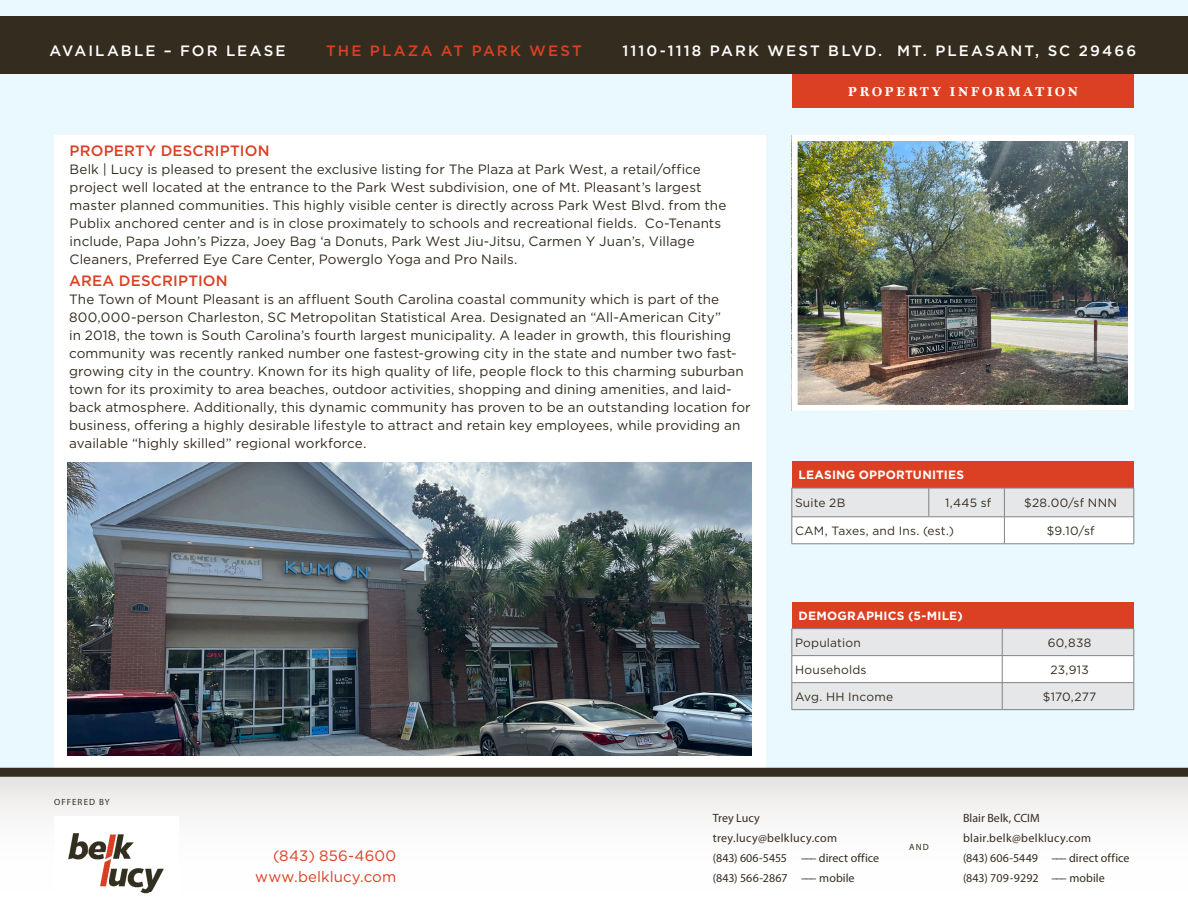
<style>
.page{position:relative;width:1188px;height:918px;background:#fff}
.page>*{position:absolute;margin:0;border:0;box-sizing:border-box;transform-origin:0 0}
.t1{font:500 15px "Gotham";letter-spacing:.14em;color:#fff}
.Story_Sub-Headline{font:500 15px "Gotham";letter-spacing:.015em;color:#db4022}
.t2{font:15px/21px "Gotham";letter-spacing:.01em;color:#db4022;text-align:right}
.Story_Sub-Headline-2{font:500 15px "Gotham";letter-spacing:.14em;color:#db4022}
.t3{font:13.5px/18px "Gotham";letter-spacing:.005em;color:#342d1f}
.t4{font:700 13.5px "Marion";letter-spacing:.175em;color:#fff}
.t5{font:12px/20.1px "Myriad Pro";letter-spacing:.01em;color:#342d1f}
.Table_Text_-_descriptor{font:12px "Gotham";letter-spacing:.015em;color:#342d1f}
.t6{font:700 12px "Gotham";letter-spacing:.02em;color:#fff}
.t7{font:9px "Myriad Pro";letter-spacing:.12em;color:#342d1f}
</style>
<div class="page">
<div style="left:0;top:0;width:1188px;height:772px;background:#e9f9ff"></div>
<div style="left:54px;top:135px;width:711px;height:639px;background:#fff"></div>
<img style="left:68px;top:462px;width:683px;height:293px">
<div style="left:792px;top:73px;width:342px;height:35px;background:#db4022"></div>
<div style="left:0;top:17px;width:1188px;height:57px;background:#342d1f"></div>
<div style="left:792px;top:461px;width:342px;height:27px;background:#db4022"></div>
<svg style="left:792px;top:488px;width:343px;height:56px"></svg>
<hr style="left:792px;top:544px;width:137px;height:1px;background:#808285">
<hr style="left:929px;top:544px;width:75px;height:1px;background:#808285">
<hr style="left:1004px;top:544px;width:130px;height:1px;background:#808285">
<div style="left:792px;top:602px;width:342px;height:27px;background:#db4022"></div>
<hr style="left:792px;top:628px;width:210px;height:1px;background:#808285">
<hr style="left:1002px;top:628px;width:132px;height:1px;background:#808285">
<svg style="left:792px;top:629px;width:343px;height:81px"></svg>
<hr style="left:792px;top:709px;width:210px;height:1px;background:#808285">
<hr style="left:1002px;top:709px;width:132px;height:1px;background:#808285">
<img style="left:799px;top:142px;width:328px;height:262px">
<div style="left:792px;top:135px;width:342px;height:276px;border:6px solid #fff"></div>
<div style="left:0;top:774px;width:1188px;height:144px;background:linear-gradient(to bottom,#ecebe9,#fff)"></div>
<div style="left:0;top:768px;width:1188px;height:9px;background:#342d1f"></div>
<img style="left:54px;top:816px;width:124px;height:81px">
<p class="t1" style="left:49px;top:41px;width:238px">AVAILABLE – FOR LEASE</p>
<p class="Story_Sub-Headline-2" style="left:326px;top:41px;width:257px">THE PLAZA AT PARK WEST</p>
<p class="t1" style="left:622px;top:41px;width:515px">1110-1118 PARK WEST BLVD. MT. PLEASANT, SC 29466</p>
<p class="Story_Sub-Headline" style="left:70px;top:141px;width:201px">PROPERTY DESCRIPTION</p>
<p class="t3" style="left:70px;top:160px;width:658px">Belk | Lucy is pleased to present the exclusive listing for The Plaza at Park West, a retail/office project well located at the entrance to the Park West subdivision, one of Mt. Pleasant’s largest master planned communities. This highly visible center is directly across Park West Blvd. from the Publix anchored center and is in close proximately to schools and recreational fields. Co-Tenants include, Papa John’s Pizza, Joey Bag ‘a Donuts, Park West Jiu-Jitsu, Carmen Y Juan’s, Village Cleaners, Preferred Eye Care Center, Powerglo Yoga and Pro Nails.</p>
<p class="Story_Sub-Headline" style="left:69px;top:271px;width:160px">AREA DESCRIPTION</p>
<p class="t3" style="left:69px;top:290px;width:683px">The Town of Mount Pleasant is an affluent South Carolina coastal community which is part of the 800,000-person Charleston, SC Metropolitan Statistical Area. Designated an “All-American City”<br>in 2018, the town is South Carolina’s fourth largest municipality. A leader in growth, this flourishing community was recently ranked number one fastest-growing city in the state and number two fast&shy;growing city in the country. Known for its high quality of life, people flock to this charming suburban town for its proximity to area beaches, outdoor activities, shopping and dining amenities, and laid&shy;back atmosphere. Additionally, this dynamic community has proven to be an outstanding location for business, offering a highly desirable lifestyle to attract and retain key employees, while providing an available “highly skilled” regional workforce.</p>
<p class="t7" style="left:54px;top:796px;width:57px">OFFERED BY</p>
<p class="t4" style="left:848px;top:84px;width:231px">PROPERTY INFORMATION</p>
<p class="t6" style="left:799px;top:467px;width:167px">LEASING OPPORTUNITIES</p>
<p class="Table_Text_-_descriptor" style="left:795px;top:495px;width:52px">Suite 2B</p>
<p class="Table_Text_-_descriptor" style="left:945px;top:495px;width:48px">1,445 sf</p>
<p class="Table_Text_-_descriptor" style="left:1024px;top:495px;width:94px">$28.00/sf NNN</p>
<p class="Table_Text_-_descriptor" style="left:795px;top:523px;width:160px">CAM, Taxes, and Ins. (est.)</p>
<p class="Table_Text_-_descriptor" style="left:1047px;top:523px;width:49px">$9.10/sf</p>
<p class="t6" style="left:799px;top:608px;width:166px">DEMOGRAPHICS (5-MILE)</p>
<p class="Table_Text_-_descriptor" style="left:795px;top:635px;width:67px">Population</p>
<p class="Table_Text_-_descriptor" style="left:1048px;top:635px;width:45px">60,838</p>
<p class="Table_Text_-_descriptor" style="left:795px;top:662px;width:73px">Households</p>
<p class="Table_Text_-_descriptor" style="left:1050px;top:662px;width:40px">23,913</p>
<p class="Table_Text_-_descriptor" style="left:795px;top:689px;width:100px">Avg. HH Income</p>
<p class="Table_Text_-_descriptor" style="left:1043px;top:689px;width:55px">$170,277</p>
<p class="t2" style="left:255px;top:845px;width:143px">(843) 856-4600 www.belklucy.com</p>
<p class="t5" style="left:713px;top:808px;width:168px">Trey Lucy trey.lucy@belklucy.com<br>(843) 606-5455 ––– direct office (843) 566-2867 ––– mobile</p>
<p class="t7" style="left:909px;top:841px;width:21px">AND</p>
<p class="t5" style="left:963px;top:808px;width:168px">Blair Belk, CCIM blair.belk@belklucy.com<br>(843) 606-5449 ––– direct office (843) 709-9292 ––– mobile</p>
</div>
